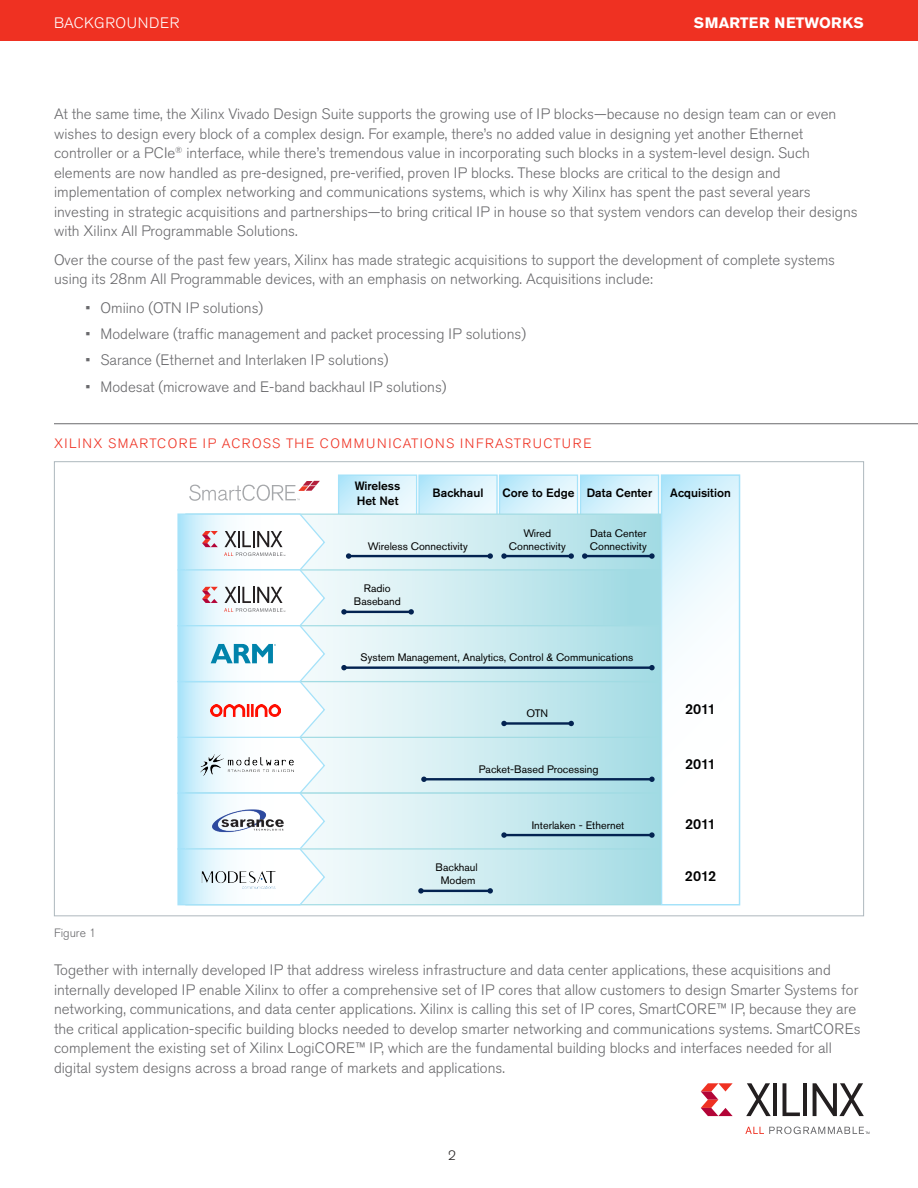
<style>
.page{position:relative;width:918px;height:1188px;background:#fff}
.page>*{position:absolute;margin:0;border:0;box-sizing:border-box;transform-origin:0 0}
.Body_Copy{font:300 15px/19.5px "Akzidenz Grotesk Pro";color:#69696c}
.Identifier_Product{font:700 15px "Akzidenz Grotesk Pro";letter-spacing:.01em;color:#fff}
.Identifier_Category{font:300 15px "Akzidenz Grotesk Pro";letter-spacing:.03em;color:#fff}
.t1{font:500 14.4px "Akzidenz Grotesk Pro";letter-spacing:-.01em;color:#000}
.Chart_Headline{font:300 13.5px "Akzidenz Grotesk Pro";letter-spacing:.105em;color:#ef3122}
.t2{font:300 13.5px "Akzidenz Grotesk Pro";color:#231f20}
.t3{font:500 12px/14.4px "Akzidenz Grotesk Pro";color:#000}
.Illustration_Copy{font:300 12px "Akzidenz Grotesk Pro";color:#69696c}
.t4{font:10.8px/12.9px "Akzidenz Grotesk Pro";color:#000;text-align:center}
</style>
<div class="page">
<div style="left:0;top:0;width:918px;height:40px;background:#ef3122"></div>
<svg style="left:701px;top:1083px;width:32px;height:33px"></svg>
<svg style="left:746px;top:1083px;width:25px;height:33px"></svg>
<hr style="left:773px;top:1083px;width:4px;height:33px;background:#231f20">
<svg style="left:783px;top:1083px;width:17px;height:33px"></svg>
<hr style="left:803px;top:1083px;width:4px;height:33px;background:#231f20">
<svg style="left:813px;top:1083px;width:51px;height:33px"></svg>
<svg style="left:745px;top:1127px;width:125px;height:7px"></svg>
<svg style="left:582px;top:476px;width:75px;height:38px;background:#d5f1fb"></svg>
<svg style="left:501px;top:476px;width:75px;height:38px;background:#d5f1fb"></svg>
<svg style="left:420px;top:476px;width:76px;height:38px;background:#d5f1fb"></svg>
<svg style="left:326px;top:516px;width:333px;height:53px;background:#c3e6ec"></svg>
<div style="left:185px;top:514px;width:476px;height:57px;border:1px solid #a1dbe3"></div>
<svg style="left:189px;top:481px;width:131px;height:20px"></svg>
<svg style="left:663px;top:476px;width:75px;height:177px"></svg>
<div style="left:661px;top:474px;width:79px;height:431px;border:1px solid #a5e2f9"></div>
<hr style="left:349px;top:555px;width:141px;height:2px;background:#032351">
<svg style="left:488px;top:553px;width:5px;height:6px"></svg>
<svg style="left:326px;top:739px;width:333px;height:53px;background:#c8e8ee"></svg>
<div style="left:185px;top:737px;width:476px;height:57px;border:1px solid #a1dbe3"></div>
<hr style="left:424px;top:778px;width:228px;height:2px;background:#032351">
<svg style="left:421px;top:777px;width:6px;height:5px"></svg>
<svg style="left:649px;top:777px;width:6px;height:5px"></svg>
<hr style="left:504px;top:555px;width:67px;height:2px;background:#032351">
<svg style="left:501px;top:553px;width:6px;height:6px"></svg>
<svg style="left:569px;top:553px;width:5px;height:6px"></svg>
<hr style="left:585px;top:555px;width:67px;height:2px;background:#032351">
<svg style="left:582px;top:553px;width:5px;height:6px"></svg>
<svg style="left:649px;top:553px;width:6px;height:6px"></svg>
<svg style="left:326px;top:571px;width:333px;height:53px;background:#bee5eb"></svg>
<div style="left:185px;top:569px;width:476px;height:57px;border:1px solid #a1dbe3"></div>
<svg style="left:326px;top:683px;width:333px;height:53px;background:#c4e8ed"></svg>
<div style="left:185px;top:681px;width:476px;height:57px;border:1px solid #a1dbe3"></div>
<hr style="left:504px;top:722px;width:67px;height:3px;background:#032351">
<svg style="left:501px;top:721px;width:6px;height:5px"></svg>
<svg style="left:569px;top:721px;width:5px;height:5px"></svg>
<svg style="left:326px;top:627px;width:333px;height:53px;background:#c4e8ed"></svg>
<div style="left:185px;top:625px;width:476px;height:57px;border:1px solid #a1dbe3"></div>
<hr style="left:344px;top:666px;width:308px;height:3px;background:#032351">
<svg style="left:339px;top:475px;width:78px;height:285px;background:#dbeef3"></svg>
<svg style="left:649px;top:665px;width:6px;height:5px"></svg>
<svg style="left:326px;top:795px;width:333px;height:53px;background:#cbeaef"></svg>
<div style="left:185px;top:793px;width:476px;height:57px;border:1px solid #a1dbe3"></div>
<hr style="left:504px;top:834px;width:148px;height:2px;background:#032351">
<svg style="left:501px;top:832px;width:6px;height:6px"></svg>
<svg style="left:649px;top:832px;width:6px;height:6px"></svg>
<svg style="left:326px;top:850px;width:333px;height:53px;background:#cbeaef"></svg>
<div style="left:185px;top:848px;width:476px;height:57px;border:1px solid #a1dbe3"></div>
<hr style="left:421px;top:890px;width:69px;height:2px;background:#032351">
<svg style="left:418px;top:888px;width:6px;height:6px"></svg>
<svg style="left:488px;top:888px;width:5px;height:6px"></svg>
<svg style="left:177px;top:513px;width:149px;height:393px"></svg>
<hr style="left:54px;top:423px;width:864px;height:1px;background:#69696c">
<p class="Identifier_Category" style="left:54px;top:13px;width:127px">BACKGROUNDER</p>
<p class="Identifier_Product" style="left:694px;top:13px;width:172px">SMARTER NETWORKS</p>
<p class="Body_Copy" style="left:54px;top:104px;width:805px">At the same time, the Xilinx Vivado Design Suite supports the growing use of IP blocks—because no design team can or even wishes to design every block of a complex design. For example, there’s no added value in designing yet another Ethernet controller or a PCIe<sup>®</sup> interface, while there’s tremendous value in incorporating such blocks in a system-level design. Such elements are now handled as pre-designed, pre-verified, proven IP blocks. These blocks are critical to the design and implementation of complex networking and communications systems, which is why Xilinx has spent the past several years investing in strategic acquisitions and partnerships—to bring critical IP in house so that system vendors can develop their designs with Xilinx All Programmable Solutions.</p>
<p class="Body_Copy" style="left:54px;top:250px;width:783px">Over the course of the past few years, Xilinx has made strategic acquisitions to support the development of complete systems using its 28nm All Programmable devices, with an emphasis on networking. Acquisitions include:</p>
<p class="Body_Copy" style="left:86px;top:298px;width:179px">• Omiino (OTN IP solutions)</p>
<p class="Body_Copy" style="left:86px;top:324px;width:442px">• Modelware (traffic management and packet processing IP solutions)</p>
<p class="Body_Copy" style="left:86px;top:350px;width:305px">• Sarance (Ethernet and Interlaken IP solutions)</p>
<p class="Body_Copy" style="left:86px;top:377px;width:363px">• Modesat (microwave and E-band backhaul IP solutions)</p>
<p class="Chart_Headline" style="left:54px;top:435px;width:539px">XILINX SMARTCORE IP ACROSS THE COMMUNICATIONS INFRASTRUCTURE</p>
<p class="t3" style="left:355px;top:479px;width:47px">Wireless<br>Het Net</p>
<p class="t4" style="left:368px;top:539px;width:101px">Wireless Connectivity</p>
<p class="t3" style="left:433px;top:486px;width:52px">Backhaul</p>
<p class="t3" style="left:503px;top:486px;width:151px">Core to Edge Data Center</p>
<p class="t4" style="left:509px;top:526px;width:58px">Wired<br>Connectivity</p>
<p class="t4" style="left:590px;top:526px;width:58px;text-align:left">Data Center<br>Connectivity</p>
<p class="t4" style="left:354px;top:582px;width:49px">Radio<br>Baseband</p>
<p class="t3" style="left:670px;top:486px;width:62px">Acquisition</p>
<p class="Illustration_Copy" style="left:54px;top:925px;width:44px">Figure 1</p>
<p class="t4" style="left:361px;top:651px;width:274px">System Management, Analytics, Control &amp; Communications</p>
<p class="t4" style="left:526px;top:707px;width:23px">OTN</p>
<p class="t4" style="left:479px;top:763px;width:121px">Packet-Based Processing</p>
<p class="t4" style="left:436px;top:861px;width:44px">Backhaul<br>Modem</p>
<p class="t4" style="left:532px;top:818px;width:94px">Interlaken - Ethernet</p>
<p class="t1" style="left:685px;top:699px;width:32px">2011</p>
<p class="t1" style="left:685px;top:754px;width:32px">2011</p>
<p class="t1" style="left:685px;top:814px;width:32px">2011</p>
<p class="t1" style="left:685px;top:866px;width:33px">2012</p>
<p class="Body_Copy" style="left:54px;top:960px;width:808px">Together with internally developed IP that address wireless infrastructure and data center applications, these acquisitions and internally developed IP enable Xilinx to offer a comprehensive set of IP cores that allow customers to design Smarter Systems for networking, communications, and data center applications. Xilinx is calling this set of IP cores, SmartCORE™ IP, because they are the critical application-specific building blocks needed to develop smarter networking and communications systems. SmartCOREs complement the existing set of Xilinx LogiCORE™ IP, which are the fundamental building blocks and interfaces needed for all digital system designs across a broad range of markets and applications.</p>
<p class="t2" style="left:448px;top:1147px;width:9px">2</p>
</div>
